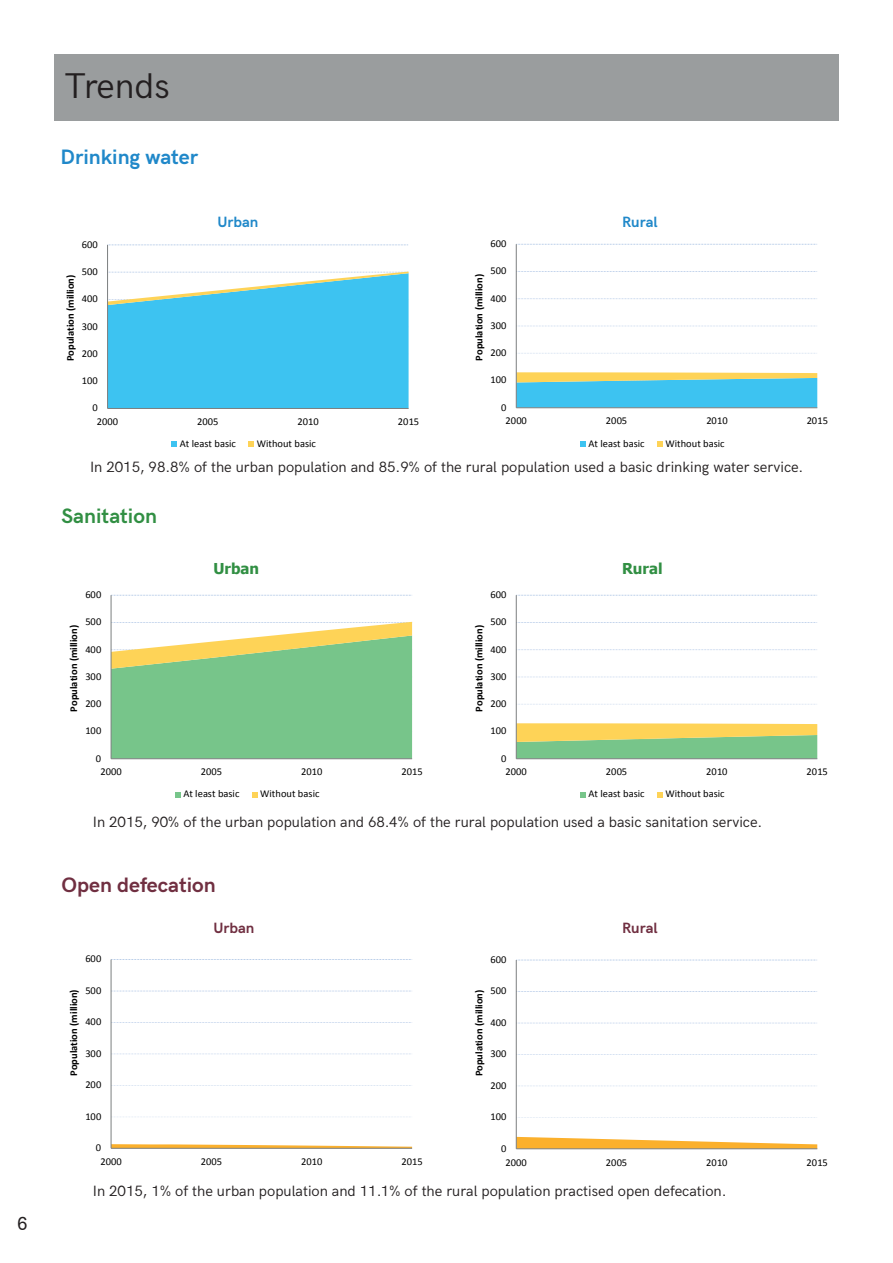
<style>
.page{position:relative;width:893px;height:1263px;background:#fff}
.page>*{position:absolute;margin:0;border:0;box-sizing:border-box;transform-origin:0 0}
.t1{font:36px "HK Grotesk";color:#231f20}
.t2{font:700 21px "HK Grotesk";color:#702f41}
.t3{font:700 21px "HK Grotesk";color:#2088c9}
.t4{font:700 21px "HK Grotesk";color:#318f43}
.t5{font:18px "ESRI Enviro Hazard Analysis";color:#231f20}
.t6{font:15px "HK Grotesk";color:#231f20}
.t7{font:700 15px "HK Grotesk";color:#2088c9}
.t8{font:700 15px "Tahoma";color:#318f43}
.t9{font:700 15px "HK Grotesk";color:#702f41}
.t10{font:10.5px "Calibri";color:#000001}
.t11{font:700 10.5px "Calibri";color:#000001}
</style>
<div class="page">
<div style="left:54px;top:54px;width:785px;height:67px;background:#9a9d9e"></div>
<svg style="left:108px;top:272px;width:301px;height:136px"></svg>
<hr style="left:107px;top:245px;width:1px;height:163px;background:#7c7f80">
<hr style="left:108px;top:408px;width:301px;height:1px;background:#7c7f80">
<svg style="left:172px;top:441px;width:5px;height:6px"></svg>
<svg style="left:248px;top:441px;width:6px;height:6px"></svg>
<svg style="left:517px;top:372px;width:300px;height:35px"></svg>
<hr style="left:516px;top:244px;width:1px;height:164px;background:#7c7f80">
<hr style="left:516px;top:407px;width:301px;height:1px;background:#7c7f80">
<svg style="left:580px;top:441px;width:6px;height:5px"></svg>
<svg style="left:657px;top:441px;width:6px;height:5px"></svg>
<svg style="left:112px;top:622px;width:300px;height:136px"></svg>
<hr style="left:111px;top:595px;width:1px;height:164px;background:#7c7f80">
<hr style="left:111px;top:758px;width:301px;height:1px;background:#7c7f80">
<svg style="left:175px;top:792px;width:6px;height:5px"></svg>
<svg style="left:252px;top:792px;width:6px;height:5px"></svg>
<svg style="left:517px;top:723px;width:300px;height:35px"></svg>
<hr style="left:516px;top:595px;width:1px;height:164px;background:#7c7f80">
<hr style="left:516px;top:758px;width:301px;height:1px;background:#7c7f80">
<svg style="left:580px;top:792px;width:6px;height:5px"></svg>
<svg style="left:657px;top:792px;width:6px;height:5px"></svg>
<svg style="left:114px;top:1116px;width:116px;height:1px"></svg>
<svg style="left:112px;top:1144px;width:300px;height:4px"></svg>
<hr style="left:111px;top:959px;width:1px;height:189px;background:#7c7f80">
<hr style="left:111px;top:1148px;width:301px;height:1px;background:#7c7f80">
<svg style="left:518px;top:1117px;width:117px;height:1px"></svg>
<svg style="left:517px;top:1137px;width:300px;height:11px"></svg>
<hr style="left:516px;top:960px;width:1px;height:189px;background:#7c7f80">
<hr style="left:516px;top:1148px;width:301px;height:1px;background:#7c7f80">
<h3 class="t5" style="left:18px;top:1213px;width:12px">6</h3>
<h1 class="t1" style="left:65px;top:58px;width:107px">Trends</h1>
<h2 class="t3" style="left:61px;top:141px;width:139px">Drinking water</h2>
<h3 class="t7" style="left:217px;top:210px;width:42px">Urban</h3>
<h3 class="t7" style="left:622px;top:210px;width:37px">Rural</h3>
<p class="t10" style="left:82px;top:238px;width:18px">600</p>
<p class="t10" style="left:491px;top:237px;width:18px">600</p>
<p class="t10" style="left:82px;top:265px;width:18px">500</p>
<p class="t11" style="left:64px;top:361px;width:88px;rotate:-90deg">Population (million)</p>
<p class="t10" style="left:82px;top:292px;width:18px">400</p>
<p class="t10" style="left:82px;top:319px;width:18px">300</p>
<p class="t10" style="left:82px;top:347px;width:18px">200</p>
<p class="t10" style="left:491px;top:264px;width:18px">500</p>
<p class="t11" style="left:472px;top:361px;width:88px;rotate:-90deg">Population (million)</p>
<p class="t10" style="left:491px;top:292px;width:18px">400</p>
<p class="t10" style="left:491px;top:319px;width:18px">300</p>
<p class="t10" style="left:491px;top:346px;width:18px">200</p>
<p class="t10" style="left:82px;top:374px;width:18px">100</p>
<p class="t10" style="left:491px;top:373px;width:18px">100</p>
<p class="t10" style="left:93px;top:401px;width:7px">0</p>
<p class="t10" style="left:501px;top:401px;width:7px">0</p>
<p class="t10" style="left:97px;top:415px;width:23px">2000</p>
<p class="t10" style="left:197px;top:415px;width:23px">2005</p>
<p class="t10" style="left:298px;top:415px;width:23px">2010</p>
<p class="t10" style="left:398px;top:415px;width:23px">2015</p>
<p class="t10" style="left:180px;top:437px;width:58px">At least basic</p>
<p class="t10" style="left:257px;top:437px;width:61px">Without basic</p>
<p class="t10" style="left:506px;top:414px;width:23px">2000</p>
<p class="t10" style="left:606px;top:414px;width:23px">2005</p>
<p class="t10" style="left:706px;top:414px;width:23px">2010</p>
<p class="t10" style="left:807px;top:414px;width:23px">2015</p>
<p class="t10" style="left:589px;top:436px;width:58px">At least basic</p>
<p class="t10" style="left:665px;top:436px;width:61px">Without basic</p>
<h3 class="t6" style="left:90px;top:455px;width:715px">In 2015, 98.8% of the urban population and 85.9% of the rural population used a basic drinking water service.</h3>
<h2 class="t4" style="left:62px;top:500px;width:97px">Sanitation</h2>
<h3 class="t8" style="left:214px;top:558px;width:47px">Urban</h3>
<h3 class="t8" style="left:622px;top:558px;width:42px">Rural</h3>
<p class="t10" style="left:85px;top:588px;width:18px">600</p>
<p class="t10" style="left:491px;top:588px;width:18px">600</p>
<p class="t10" style="left:85px;top:615px;width:18px">500</p>
<p class="t11" style="left:67px;top:711px;width:88px;rotate:-90deg">Population (million)</p>
<p class="t10" style="left:85px;top:642px;width:18px">400</p>
<p class="t10" style="left:85px;top:670px;width:18px">300</p>
<p class="t10" style="left:85px;top:697px;width:18px">200</p>
<p class="t10" style="left:491px;top:615px;width:18px">500</p>
<p class="t11" style="left:472px;top:711px;width:88px;rotate:-90deg">Population (million)</p>
<p class="t10" style="left:491px;top:642px;width:18px">400</p>
<p class="t10" style="left:491px;top:670px;width:18px">300</p>
<p class="t10" style="left:491px;top:697px;width:18px">200</p>
<p class="t10" style="left:85px;top:724px;width:18px">100</p>
<p class="t10" style="left:491px;top:724px;width:18px">100</p>
<p class="t10" style="left:96px;top:751px;width:7px">0</p>
<p class="t10" style="left:501px;top:751px;width:7px">0</p>
<p class="t10" style="left:100px;top:765px;width:23px">2000</p>
<p class="t10" style="left:201px;top:765px;width:23px">2005</p>
<p class="t10" style="left:301px;top:765px;width:23px">2010</p>
<p class="t10" style="left:401px;top:765px;width:23px">2015</p>
<p class="t10" style="left:183px;top:787px;width:58px">At least basic</p>
<p class="t10" style="left:260px;top:787px;width:61px">Without basic</p>
<p class="t10" style="left:506px;top:765px;width:23px">2000</p>
<p class="t10" style="left:606px;top:765px;width:23px">2005</p>
<p class="t10" style="left:706px;top:765px;width:23px">2010</p>
<p class="t10" style="left:807px;top:765px;width:23px">2015</p>
<p class="t10" style="left:589px;top:787px;width:58px">At least basic</p>
<p class="t10" style="left:665px;top:787px;width:61px">Without basic</p>
<h3 class="t6" style="left:93px;top:810px;width:671px">In 2015, 90% of the urban population and 68.4% of the rural population used a basic sanitation service.</h3>
<h2 class="t2" style="left:62px;top:869px;width:156px">Open defecation</h2>
<h3 class="t9" style="left:214px;top:916px;width:42px">Urban</h3>
<h3 class="t9" style="left:622px;top:916px;width:37px">Rural</h3>
<p class="t10" style="left:85px;top:952px;width:18px">600</p>
<p class="t10" style="left:491px;top:953px;width:18px">600</p>
<p class="t10" style="left:85px;top:984px;width:18px">500</p>
<p class="t11" style="left:67px;top:1076px;width:88px;rotate:-90deg">Population (million)</p>
<p class="t10" style="left:85px;top:1015px;width:18px">400</p>
<p class="t10" style="left:85px;top:1047px;width:18px">300</p>
<p class="t10" style="left:491px;top:984px;width:18px">500</p>
<p class="t11" style="left:472px;top:1076px;width:88px;rotate:-90deg">Population (million)</p>
<p class="t10" style="left:491px;top:1016px;width:18px">400</p>
<p class="t10" style="left:491px;top:1047px;width:18px">300</p>
<p class="t10" style="left:85px;top:1078px;width:18px">200</p>
<p class="t10" style="left:491px;top:1079px;width:18px">200</p>
<p class="t10" style="left:85px;top:1110px;width:18px">100</p>
<p class="t10" style="left:491px;top:1110px;width:18px">100</p>
<p class="t10" style="left:96px;top:1141px;width:7px">0</p>
<p class="t10" style="left:501px;top:1142px;width:7px">0</p>
<p class="t10" style="left:100px;top:1155px;width:23px">2000</p>
<p class="t10" style="left:201px;top:1155px;width:23px">2005</p>
<p class="t10" style="left:301px;top:1155px;width:23px">2010</p>
<p class="t10" style="left:401px;top:1155px;width:23px">2015</p>
<p class="t10" style="left:506px;top:1155px;width:23px">2000</p>
<p class="t10" style="left:606px;top:1155px;width:23px">2005</p>
<p class="t10" style="left:706px;top:1155px;width:23px">2010</p>
<p class="t10" style="left:807px;top:1155px;width:23px">2015</p>
<h3 class="t6" style="left:93px;top:1180px;width:635px">In 2015, 1% of the urban population and 11.1% of the rural population practised open defecation.</h3>
</div>
